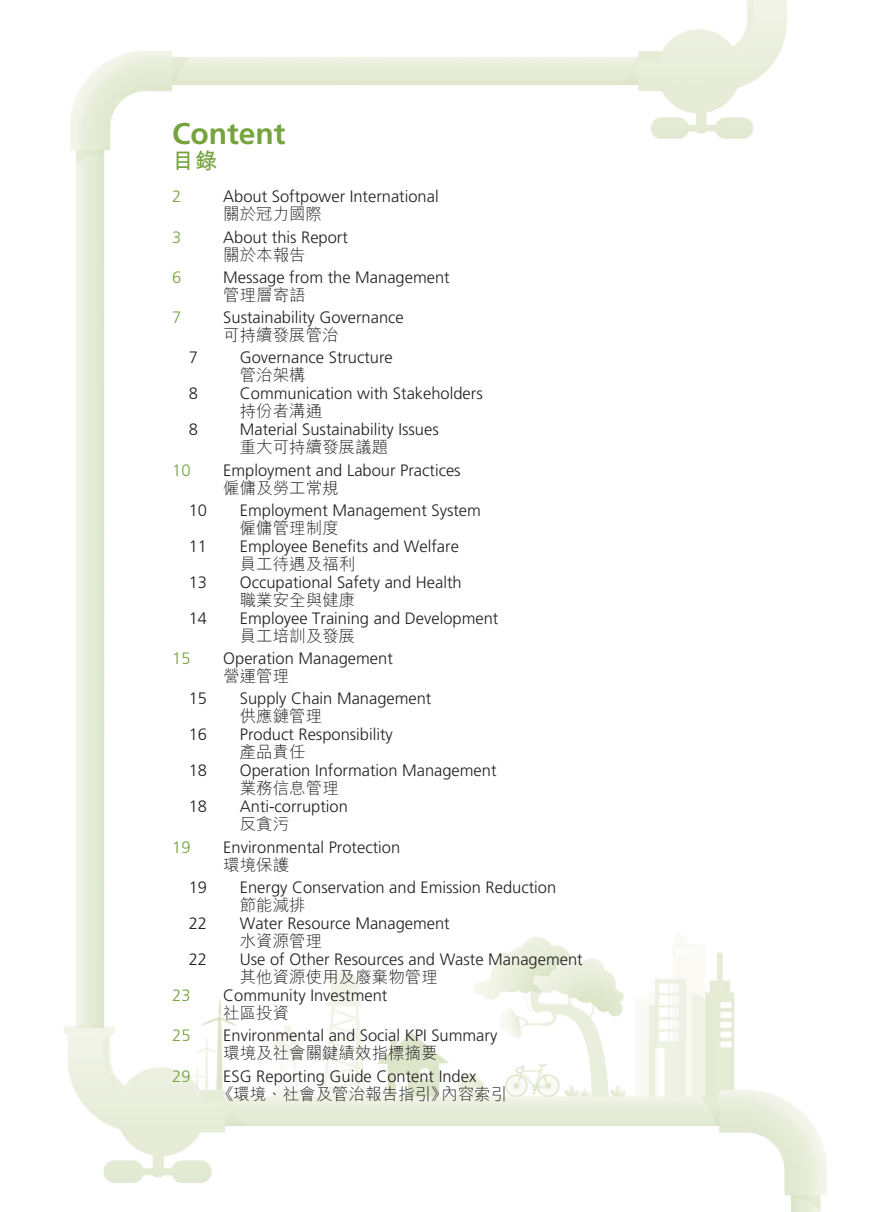
<style>
.page{position:relative;width:893px;height:1212px;background:#fff}
.page>*{position:absolute;margin:0;border:0;box-sizing:border-box;transform-origin:0 0}
.t1{font:700 30px "Frutiger LT Std";color:#75a33d}
.t2{font:700 22.5px "M Hei HK";color:#75a33d}
.t3{font:300 16.5px "Frutiger LT Std";color:#231f20}
.t4{font:300 16.5px "M Hei HK";color:#231f20}
.t5{font:300 16.5px "Frutiger LT Std";color:#75a33d}
</style>
<div class="page">
<img style="left:63px;top:0;width:764px;height:1212px">
<h1 class="t1" style="left:172px;top:116px;width:115px">Content</h1>
<h2 class="t2" style="left:172px;top:145px;width:46px">目錄</h2>
<p class="t5" style="left:172px;top:187px;width:11px">2</p>
<p class="t3" style="left:223px;top:187px;width:217px">About Softpower International</p>
<p class="t4" style="left:223px;top:203px;width:101px">關於冠力國際</p>
<p class="t5" style="left:172px;top:227px;width:11px">3</p>
<p class="t3" style="left:223px;top:227px;width:126px">About this Report</p>
<p class="t4" style="left:223px;top:243px;width:84px">關於本報告</p>
<p class="t5" style="left:172px;top:268px;width:11px">6</p>
<p class="t3" style="left:223px;top:268px;width:228px">Message from the Management</p>
<p class="t4" style="left:223px;top:283px;width:84px">管理層寄語</p>
<p class="t5" style="left:172px;top:308px;width:11px">7</p>
<p class="t3" style="left:223px;top:308px;width:182px">Sustainability Governance</p>
<p class="t4" style="left:223px;top:323px;width:117px">可持續發展管治</p>
<p class="t3" style="left:189px;top:348px;width:11px">7</p>
<p class="t3" style="left:240px;top:348px;width:155px">Governance Structure</p>
<p class="t4" style="left:240px;top:364px;width:67px">管治架構</p>
<p class="t3" style="left:189px;top:384px;width:11px">8</p>
<p class="t3" style="left:240px;top:384px;width:244px">Communication with Stakeholders</p>
<p class="t4" style="left:240px;top:400px;width:84px">持份者溝通</p>
<p class="t3" style="left:189px;top:420px;width:11px">8</p>
<p class="t3" style="left:240px;top:420px;width:200px">Material Sustainability Issues</p>
<p class="t4" style="left:240px;top:436px;width:150px">重大可持續發展議題</p>
<p class="t5" style="left:172px;top:460px;width:20px">10</p>
<p class="t3" style="left:223px;top:460px;width:239px">Employment and Labour Practices</p>
<p class="t4" style="left:223px;top:476px;width:117px">僱傭及勞工常規</p>
<p class="t3" style="left:189px;top:501px;width:20px">10</p>
<p class="t3" style="left:240px;top:501px;width:243px">Employment Management System</p>
<p class="t4" style="left:240px;top:516px;width:100px">僱傭管理制度</p>
<p class="t3" style="left:189px;top:537px;width:20px">11</p>
<p class="t3" style="left:240px;top:537px;width:221px">Employee Benefits and Welfare</p>
<p class="t4" style="left:240px;top:552px;width:117px">員工待遇及福利</p>
<p class="t3" style="left:189px;top:573px;width:20px">13</p>
<p class="t3" style="left:240px;top:573px;width:223px">Occupational Safety and Health</p>
<p class="t4" style="left:240px;top:588px;width:117px">職業安全與健康</p>
<p class="t3" style="left:189px;top:609px;width:20px">14</p>
<p class="t3" style="left:240px;top:609px;width:260px">Employee Training and Development</p>
<p class="t4" style="left:240px;top:624px;width:117px">員工培訓及發展</p>
<p class="t5" style="left:172px;top:649px;width:20px">15</p>
<p class="t3" style="left:223px;top:649px;width:171px">Operation Management</p>
<p class="t4" style="left:223px;top:664px;width:67px">營運管理</p>
<p class="t3" style="left:189px;top:689px;width:20px">15</p>
<p class="t3" style="left:240px;top:689px;width:193px">Supply Chain Management</p>
<p class="t4" style="left:240px;top:705px;width:84px">供應鏈管理</p>
<p class="t3" style="left:189px;top:725px;width:20px">16</p>
<p class="t3" style="left:240px;top:725px;width:155px">Product Responsibility</p>
<p class="t4" style="left:240px;top:741px;width:67px">產品責任</p>
<p class="t3" style="left:189px;top:761px;width:20px">18</p>
<p class="t3" style="left:240px;top:761px;width:258px">Operation Information Management</p>
<p class="t4" style="left:240px;top:777px;width:100px">業務信息管理</p>
<p class="t3" style="left:189px;top:797px;width:20px">18</p>
<p class="t3" style="left:240px;top:797px;width:110px">Anti-corruption</p>
<p class="t4" style="left:240px;top:813px;width:51px">反貪污</p>
<p class="t5" style="left:172px;top:838px;width:20px">19</p>
<p class="t3" style="left:223px;top:838px;width:178px">Environmental Protection</p>
<p class="t4" style="left:223px;top:853px;width:67px">環境保護</p>
<p class="t3" style="left:189px;top:878px;width:20px">19</p>
<p class="t3" style="left:240px;top:878px;width:318px">Energy Conservation and Emission Reduction</p>
<p class="t4" style="left:240px;top:893px;width:67px">節能減排</p>
<p class="t3" style="left:189px;top:914px;width:20px">22</p>
<p class="t3" style="left:240px;top:914px;width:211px">Water Resource Management</p>
<p class="t4" style="left:240px;top:929px;width:84px">水資源管理</p>
<p class="t3" style="left:189px;top:950px;width:20px">22</p>
<p class="t3" style="left:240px;top:950px;width:344px">Use of Other Resources and Waste Management</p>
<p class="t4" style="left:240px;top:965px;width:200px">其他資源使用及廢棄物管理</p>
<p class="t5" style="left:172px;top:986px;width:20px">23</p>
<p class="t3" style="left:223px;top:986px;width:166px">Community Investment</p>
<p class="t4" style="left:223px;top:1001px;width:67px">社區投資</p>
<p class="t5" style="left:172px;top:1026px;width:20px">25</p>
<p class="t3" style="left:223px;top:1026px;width:276px">Environmental and Social KPI Summary</p>
<p class="t4" style="left:223px;top:1041px;width:216px">環境及社會關鍵績效指標摘要</p>
<p class="t5" style="left:172px;top:1066px;width:20px">29</p>
<p class="t3" style="left:223px;top:1066px;width:255px">ESG Reporting Guide Content Index</p>
<p class="t4" style="left:218px;top:1082px;width:291px">《環境、社會及管治報告指引》內容索引</p>
</div>
